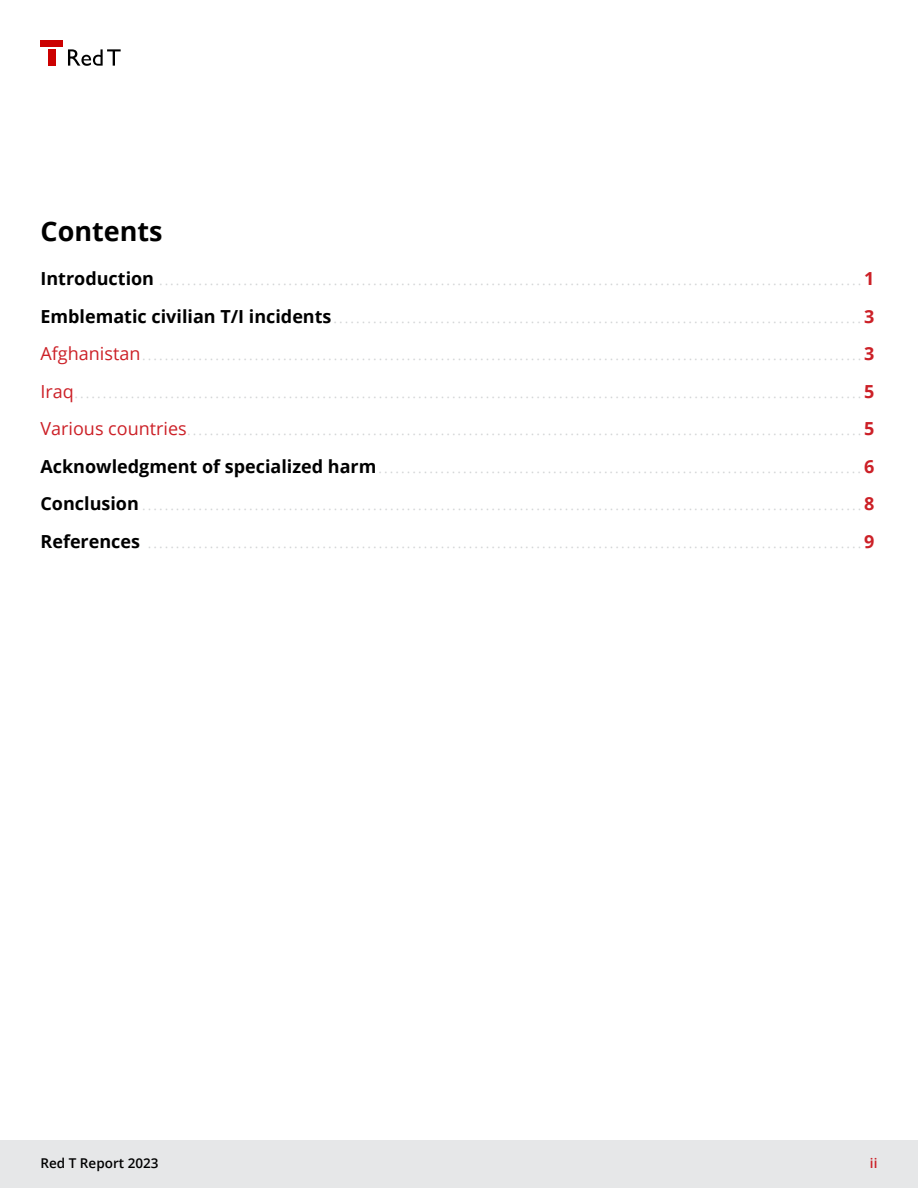
<style>
.page{position:relative;width:918px;height:1188px;background:#fff}
.page>*{position:absolute;margin:0;border:0;box-sizing:border-box;transform-origin:0 0}
.t1{font:700 27px "Open Sans";color:#000}
.t2{font:300 18px/37.5px "Open Sans";color:#d1d3d4;text-align:justify}
.t3{font:600 13.5px "Open Sans";color:#000}
.t4{font:600 13.5px "Open Sans";color:#cc2027}
.s1{font-weight:700;color:#000}
.s2{font-weight:700;color:#cc2027}
.s3{font-weight:400;color:#cc2027}
</style>
<div class="page">
<svg style="left:68px;top:49px;width:53px;height:17px"></svg>
<div style="left:40px;top:40px;width:23px;height:7px;background:#c00"></div>
<div style="left:48px;top:49px;width:8px;height:17px;background:#c00"></div>
<div style="left:0;top:1140px;width:918px;height:48px;background:#e6e7e8"></div>
<h1 class="t1" style="left:40px;top:212px;width:124px">Contents</h1>
<p class="t2" style="left:40px;top:259px;width:835px"><span class="s1">Introduction</span> .............................................................................................................................<span class="s2">1<br></span><span class="s1">Emblematic civilian T/I incidents</span>..............................................................................................<span class="s2">3<br></span><span class="s3">Afghanistan</span>................................................................................................................................<span class="s2">3<br></span><span class="s3">Iraq</span>............................................................................................................................................<span class="s2">5<br></span><span class="s3">Various countries</span>........................................................................................................................<span class="s2">5<br></span><span class="s1">Acknowledgment of specialized harm</span>......................................................................................<span class="s2">6<br></span><span class="s1">Conclusion</span>................................................................................................................................<span class="s2">8<br></span><span class="s1">References</span> ...............................................................................................................................<span class="s2">9</span></p>
<p class="t3" style="left:40px;top:1154px;width:120px">Red T Report 2023</p>
<p class="t4" style="left:870px;top:1154px;width:9px">3</p>
<p class="t4" style="left:870px;top:1154px;width:9px">ii</p>
</div>
